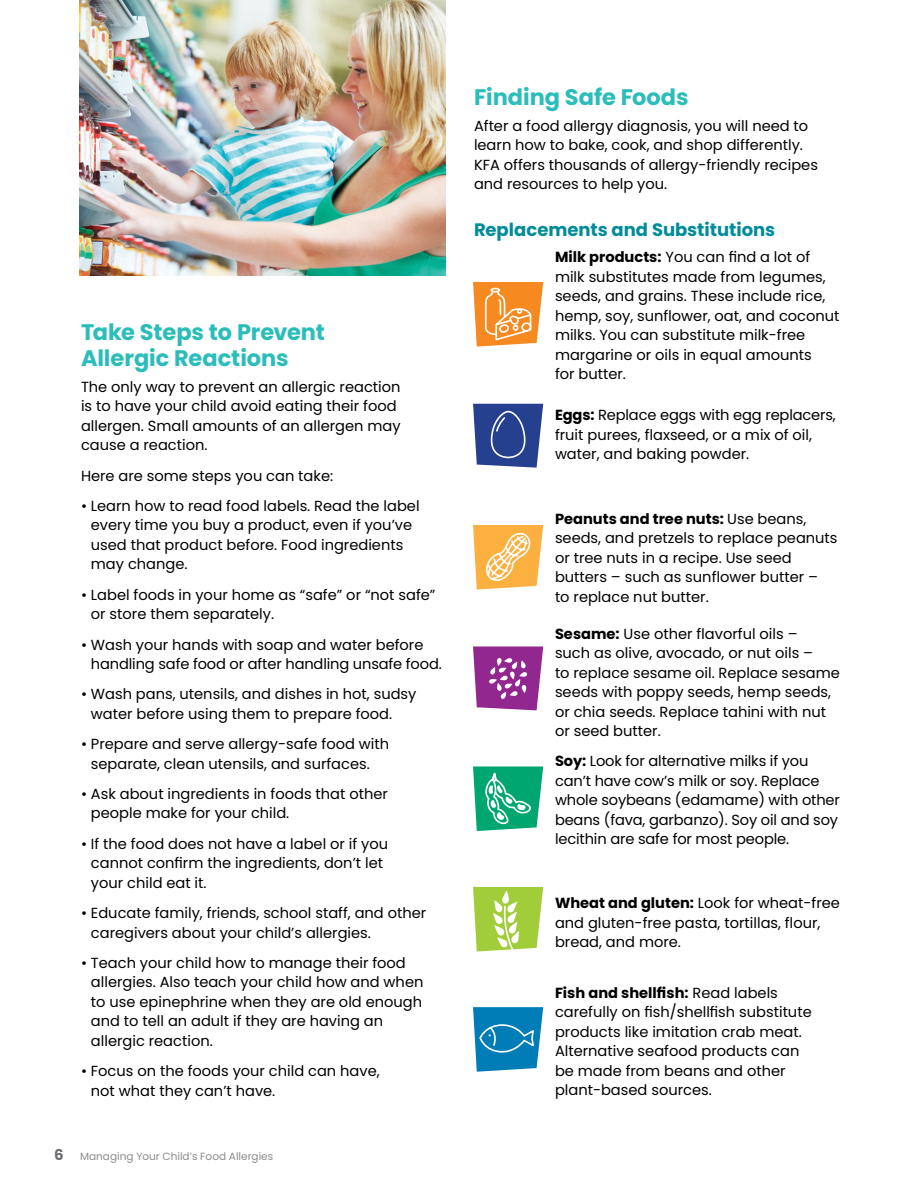
<style>
.page{position:relative;width:918px;height:1188px;background:#fff}
.page>*{position:absolute;margin:0;border:0;box-sizing:border-box;transform-origin:0 0}
.t1{font:700 22.5px/25.5px "Poppins";letter-spacing:-.005em;color:#2bbdb9}
.t2{font:700 18px "Poppins";color:#008c9a}
.t3{font:14.7px/19.5px "Poppins";color:#000}
.t4{font:10.5px "Poppins";color:#8a8c8e}
.s1{font-weight:700;font-size:15px;color:#6d6e71}
.s2{font-weight:700}
</style>
<div class="page">
<img style="left:80px;top:0;width:366px;height:275px">
<svg style="left:473px;top:282px;width:71px;height:65px"></svg>
<svg style="left:473px;top:404px;width:70px;height:64px;background:#455c9f"></svg>
<svg style="left:473px;top:525px;width:70px;height:65px"></svg>
<svg style="left:473px;top:646px;width:70px;height:64px;background:#a54ea3"></svg>
<svg style="left:473px;top:767px;width:70px;height:64px;background:#37b98e"></svg>
<svg style="left:473px;top:887px;width:70px;height:65px"></svg>
<svg style="left:473px;top:1007px;width:70px;height:65px;background:#2991c2"></svg>
<h1 class="t1" style="left:81px;top:320px;width:246px">Take Steps to Prevent<br>Allergic Reactions</h1>
<p class="t3" style="left:81px;top:377px;width:321px">The only way to prevent an allergic reaction is to have your child avoid eating their food allergen. Small amounts of an allergen may cause a reaction.</p>
<p class="t3" style="left:81px;top:466px;width:254px">Here are some steps you can take:</p>
<p class="t3" style="left:91px;top:496px;width:330px;text-indent:-10px">• Learn how to read food labels. Read the label every time you buy a product, even if you’ve used that product before. Food ingredients may change.</p>
<p class="t3" style="left:91px;top:585px;width:346px;text-indent:-10px">• Label foods in your home as “safe” or “not safe” or store them separately.</p>
<p class="t3" style="left:91px;top:635px;width:352px;text-indent:-10px">• Wash your hands with soap and water before handling safe food or after handling unsafe food.</p>
<p class="t3" style="left:91px;top:685px;width:327px;text-indent:-10px">• Wash pans, utensils, and dishes in hot, sudsy water before using them to prepare food.</p>
<p class="t3" style="left:91px;top:734px;width:300px;text-indent:-10px">• Prepare and serve allergy-safe food with separate, clean utensils, and surfaces.</p>
<p class="t3" style="left:91px;top:784px;width:298px;text-indent:-10px">• Ask about ingredients in foods that other people make for your child.</p>
<p class="t3" style="left:91px;top:834px;width:299px;text-indent:-10px">• If the food does not have a label or if you cannot confirm the ingredients, don’t let your child eat it.</p>
<p class="t3" style="left:91px;top:903px;width:337px;text-indent:-10px">• Educate family, friends, school staff, and other caregivers about your child’s allergies.</p>
<p class="t3" style="left:91px;top:953px;width:334px;text-indent:-10px">• Teach your child how to manage their food allergies. Also teach your child how and when to use epinephrine when they are old enough and to tell an adult if they are having an allergic reaction.</p>
<p class="t3" style="left:91px;top:1061px;width:290px;text-indent:-10px">• Focus on the foods your child can have, not what they can’t have.</p>
<p class="t4" style="left:54px;top:1150px;width:221px"><span class="s1">6</span> Managing Your Child’s Food Allergies</p>
<h1 class="t1" style="left:474px;top:84px;width:216px">Finding Safe Foods</h1>
<p class="t3" style="left:474px;top:116px;width:346px">After a food allergy diagnosis, you will need to learn how to bake, cook, and shop differently.<br>KFA offers thousands of allergy-friendly recipes and resources to help you.</p>
<p class="t2" style="left:474px;top:219px;width:303px">Replacements and Substitutions</p>
<p class="t3" style="left:555px;top:248px;width:286px"><span class="s2">Milk products:</span> You can find a lot of milk substitutes made from legumes, seeds, and grains. These include rice, hemp, soy, sunflower, oat, and coconut milks. You can substitute milk-free margarine or oils in equal amounts<br>for butter.</p>
<p class="t3" style="left:555px;top:406px;width:282px"><span class="s2">Eggs:</span> Replace eggs with egg replacers, fruit purees, flaxseed, or a mix of oil, water, and baking powder.</p>
<p class="t3" style="left:555px;top:509px;width:284px"><span class="s2">Peanuts and tree nuts:</span> Use beans, seeds, and pretzels to replace peanuts or tree nuts in a recipe. Use seed butters – such as sunflower butter –<br>to replace nut butter.</p>
<p class="t3" style="left:555px;top:624px;width:287px"><span class="s2">Sesame:</span> Use other flavorful oils –<br>such as olive, avocado, or nut oils –<br>to replace sesame oil. Replace sesame seeds with poppy seeds, hemp seeds, or chia seeds. Replace tahini with nut or seed butter.</p>
<p class="t3" style="left:555px;top:752px;width:287px"><span class="s2">Soy:</span> Look for alternative milks if you can’t have cow’s milk or soy. Replace whole soybeans (edamame) with other beans (fava, garbanzo). Soy oil and soy lecithin are safe for most people.</p>
<p class="t3" style="left:555px;top:894px;width:287px"><span class="s2">Wheat and gluten:</span> Look for wheat-free and gluten-free pasta, tortillas, flour, bread, and more.</p>
<p class="t3" style="left:555px;top:983px;width:258px"><span class="s2">Fish and shellfish:</span> Read labels carefully on fish/shellfish substitute products like imitation crab meat.<br>Alternative seafood products can be made from beans and other plant-based sources.</p>
</div>
